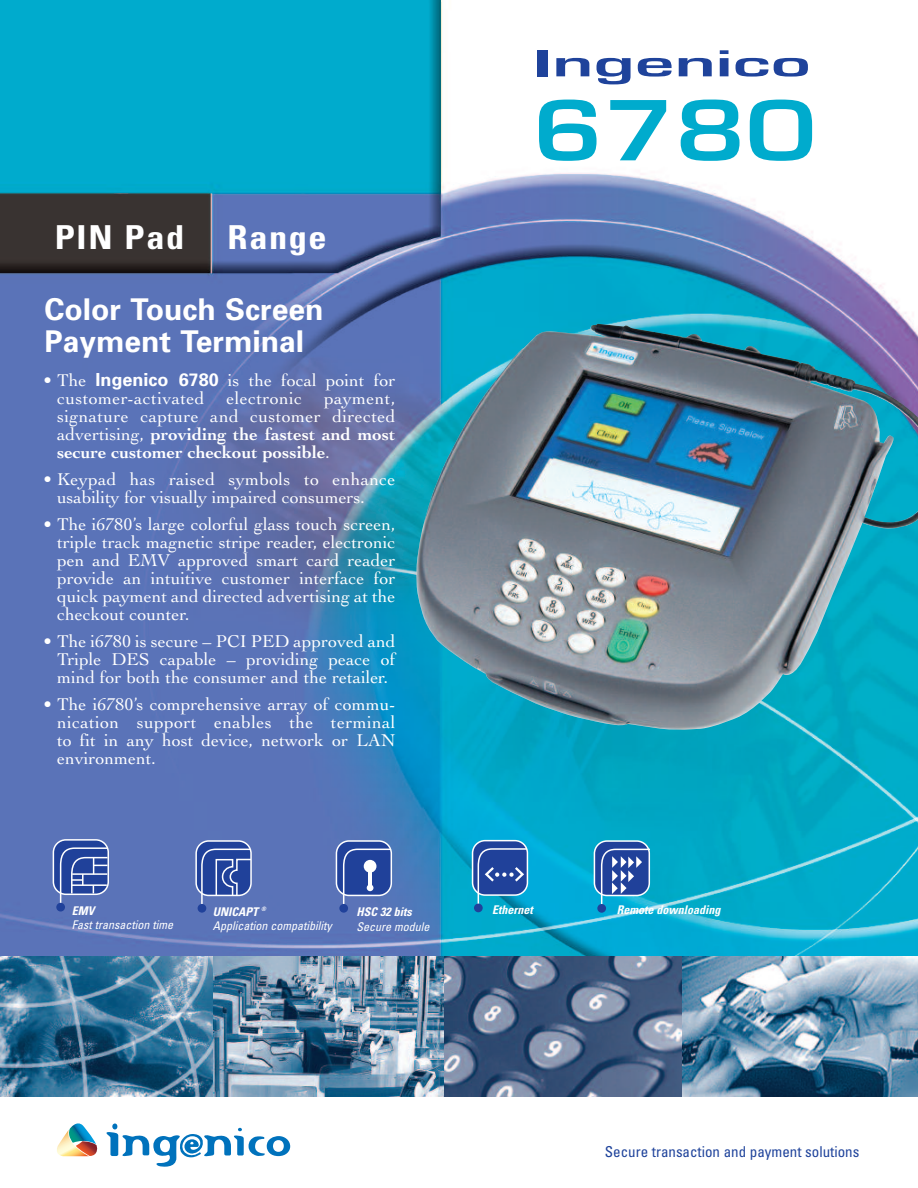
<style>
.page{position:relative;width:918px;height:1188px;background:#fff}
.page>*{position:absolute;margin:0;border:0;box-sizing:border-box;transform-origin:0 0}
.t1{font:600 80.4px "Eurostile";color:#00abcd;scale:1.25 1}
.t2{font:600 34.65px "Eurostile";color:#1f439b;scale:2 1}
.t3{font:700 condensed 33px "Univers";letter-spacing:.045em;color:#fff;scale:1.1 1}
.t4{font:700 30px/31.5px "Univers";color:#fff}
.t5{font:18px/18px "Cochin";color:#fff;text-align:justify}
.t6{font:condensed 15px "Univers";color:#1f439b}
.t7{font:italic condensed 12px/14.4px "Univers";color:#fff}
.t8{font:italic 700 condensed 12px "Univers";color:#fff}
.s1{font-family:"Univers";font-weight:700}
.s2{font-weight:700}
</style>
<div class="page">
<img style="left:0;top:0;width:918px;height:957px">
<img style="left:0;top:957px;width:214px;height:140px">
<img style="left:214px;top:957px;width:468px;height:140px">
<img style="left:682px;top:957px;width:236px;height:140px">
<div style="left:53px;top:840px;width:55px;height:54px;background:#20419a;border-radius:13px"></div>
<div style="left:53px;top:839px;width:56px;height:56px;border:2px solid #fff;border-radius:13px"></div>
<div style="left:56px;top:903px;width:9px;height:9px;background:#20419a;border-radius:50%"></div>
<svg style="left:59px;top:847px;width:50px;height:60px"></svg>
<div style="left:196px;top:841px;width:55px;height:54px;background:#20419a;border-radius:13px"></div>
<div style="left:195px;top:840px;width:57px;height:56px;border:2px solid #fff;border-radius:13px"></div>
<div style="left:198px;top:904px;width:8px;height:9px;background:#20419a;border-radius:50%"></div>
<svg style="left:200px;top:848px;width:53px;height:60px"></svg>
<div style="left:336px;top:841px;width:55px;height:54px;background:#20419a;border-radius:13px"></div>
<div style="left:336px;top:840px;width:56px;height:56px;border:2px solid #fff;border-radius:13px"></div>
<svg style="left:342px;top:848px;width:50px;height:60px"></svg>
<div style="left:339px;top:904px;width:9px;height:9px;background:#20419a;border-radius:50%"></div>
<div style="left:364px;top:860px;width:12px;height:13px;background:#fff;border-radius:50%"></div>
<div style="left:367px;top:884px;width:6px;height:7px;background:#fff;border-radius:50%"></div>
<hr style="left:368px;top:871px;width:4px;height:15px;background:#fff">
<div style="left:473px;top:841px;width:54px;height:54px;background:#20419a;border-radius:13px"></div>
<div style="left:472px;top:840px;width:56px;height:56px;border:2px solid #fff;border-radius:13px"></div>
<div style="left:474px;top:904px;width:9px;height:8px;background:#20419a;border-radius:50%"></div>
<svg style="left:477px;top:847px;width:51px;height:61px"></svg>
<div style="left:594px;top:841px;width:55px;height:55px;background:#20419a;border-radius:13px"></div>
<div style="left:594px;top:840px;width:56px;height:56px;border:2px solid #fff;border-radius:13px"></div>
<div style="left:597px;top:904px;width:9px;height:9px;background:#20419a;border-radius:50%"></div>
<svg style="left:600px;top:848px;width:52px;height:60px"></svg>
<img style="left:416px;top:324px;width:502px;height:406px">
<svg style="left:57px;top:1123px;width:41px;height:33px"></svg>
<svg style="left:107px;top:1124px;width:183px;height:43px"></svg>
<h3 class="t3" style="left:55px;top:225px;width:119px">PIN Pad</h3>
<h3 class="t3" style="left:228px;top:225px;width:92px">Range</h3>
<h3 class="t4" style="left:45px;top:296px;width:280px">Color Touch Screen<br>Payment Terminal</h3>
<p class="t5" style="left:57px;top:373px;width:340px;text-indent:-14px">• The <span class="s1">Ingenico 6780</span> is the focal point for customer-activated electronic payment, signature capture and customer directed advertising, <span class="s2">providing the fastest and most secure customer checkout possible</span>.</p>
<p class="t5" style="left:57px;top:472px;width:340px;text-indent:-14px">• Keypad has raised symbols to enhance usability for visually impaired consumers.</p>
<p class="t5" style="left:57px;top:517px;width:340px;text-indent:-14px">• The i6780’s large colorful glass touch screen, triple track magnetic stripe reader, electronic pen and EMV approved smart card reader provide an intuitive customer interface for quick payment and directed advertising at the checkout counter.</p>
<p class="t5" style="left:57px;top:634px;width:340px;text-indent:-14px">• The i6780 is secure – PCI PED approved and Triple DES capable – providing peace of mind for both the consumer and the retailer.</p>
<p class="t5" style="left:57px;top:697px;width:340px;text-indent:-14px">• The i6780’s comprehensive array of commu&shy;nication support enables the terminal to fit in any host device, network or LAN environment.</p>
<p class="t8" style="left:72px;top:906px;width:24px">EMV</p>
<p class="t7" style="left:72px;top:918px;width:103px">Fast transaction time</p>
<p class="t7" style="left:213px;top:905px;width:120px"><span class="s2">UNICAPT</span> <sup>®<br></sup>Application compatibility</p>
<p class="t8" style="left:357px;top:908px;width:57px">HSC 32 bits</p>
<p class="t7" style="left:357px;top:920px;width:74px">Secure module</p>
<h2 class="t2" style="left:533px;top:50px;width:141px">Ingenico</h2>
<h1 class="t1" style="left:533px;top:100px;width:228px">6780</h1>
<p class="t8" style="left:492px;top:906px;width:42px">Ethernet</p>
<p class="t8" style="left:617px;top:906px;width:105px">Remote downloading</p>
<p class="t6" style="left:605px;top:1146px;width:256px">Secure transaction and payment solutions</p>
</div>
